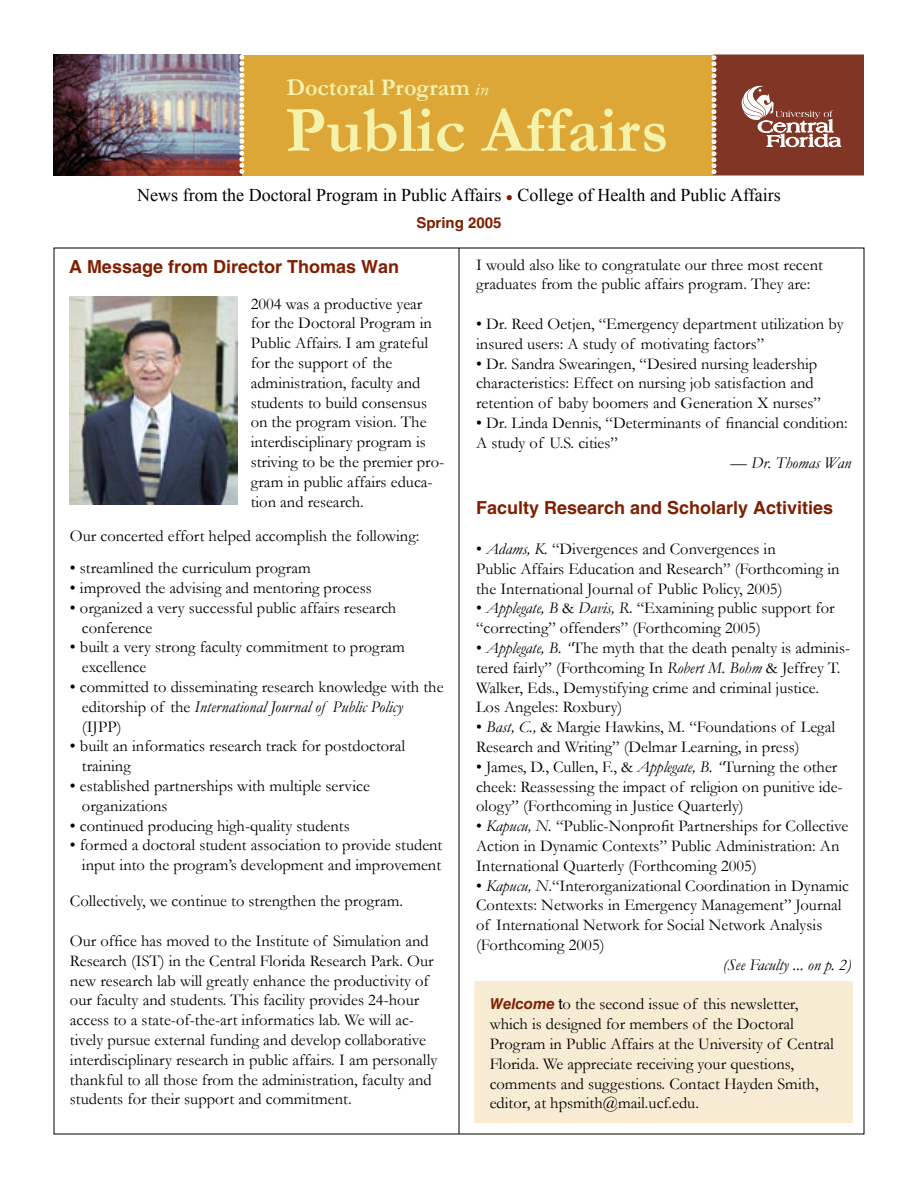
<style>
.page{position:relative;width:918px;height:1188px;background:#fff}
.page>*{position:absolute;margin:0;border:0;box-sizing:border-box;transform-origin:0 0}
.t1{font:700 66px "Garamond";color:#f5f2ac}
.t2{font:700 24px "Garamond";color:#f5f2ac}
.t3{font:18px "Times New Roman";color:#000}
.t4{font:700 18px "Helvetica LT Std";color:#7f1f00}
.t5{font:16.5px/19.8px "Garamond";color:#000}
.t6{font:italic 16.5px "Garamond";color:#000}
.t7{font:700 15px "Helvetica LT Std";color:#7f1f00}
.t8{font:7.5px "Garamond";color:#fff}
.s1{font-family:"Adobe Garamond Pro";font-weight:400;font-style:italic;font-size:18px}
.s2{font-family:"Garamond";font-size:12px;color:#7f1f00}
.s3{font-style:normal}
.s4{font-style:italic}
.s5{font-family:"Helvetica LT Std";font-weight:700;font-style:italic;font-size:15px;color:#7f1f00}
.s6{font-family:"Helvetica LT Std";font-size:15px}
</style>
<div class="page">
<div style="left:242px;top:55px;width:472px;height:121px;background:#dda738"></div>
<div style="left:714px;top:55px;width:149px;height:120px;background:#803525"></div>
<div style="left:713px;top:55px;width:151px;height:121px;border:2px solid #803525"></div>
<img style="left:54px;top:55px;width:183px;height:120px">
<div style="left:475px;top:982px;width:377px;height:140px;background:#f7ebd3"></div>
<div style="left:475px;top:981px;width:377px;height:142px;border:1px solid #ffe9c4"></div>
<svg style="left:237px;top:54px;width:8px;height:122px"></svg>
<hr style="left:459px;top:248px;width:1px;height:886px;background:#000">
<svg style="left:711px;top:54px;width:8px;height:122px"></svg>
<img style="left:70px;top:297px;width:167px;height:207px">
<svg style="left:741px;top:85px;width:100px;height:63px"></svg>
<p class="t8" style="left:241px;top:52px;width:4px">•</p>
<p class="t8" style="left:241px;top:58px;width:4px">•</p>
<p class="t8" style="left:241px;top:64px;width:4px">•</p>
<p class="t8" style="left:241px;top:70px;width:4px">•</p>
<p class="t8" style="left:241px;top:76px;width:4px">•</p>
<p class="t8" style="left:241px;top:82px;width:4px">•</p>
<p class="t8" style="left:241px;top:88px;width:4px">•</p>
<p class="t8" style="left:241px;top:94px;width:4px">•</p>
<p class="t8" style="left:241px;top:100px;width:4px">•</p>
<p class="t8" style="left:241px;top:106px;width:4px">•</p>
<p class="t8" style="left:241px;top:112px;width:4px">•</p>
<p class="t8" style="left:241px;top:118px;width:4px">•</p>
<p class="t8" style="left:241px;top:124px;width:4px">•</p>
<p class="t8" style="left:241px;top:130px;width:4px">•</p>
<p class="t8" style="left:241px;top:136px;width:4px">•</p>
<p class="t8" style="left:241px;top:142px;width:4px">•</p>
<p class="t8" style="left:241px;top:148px;width:4px">•</p>
<p class="t8" style="left:241px;top:154px;width:4px">•</p>
<p class="t8" style="left:241px;top:160px;width:4px">•</p>
<p class="t8" style="left:241px;top:166px;width:4px">•</p>
<p class="t2" style="left:286px;top:71px;width:204px">Doctoral Program <span class="s1">in</span></p>
<p class="t1" style="left:285px;top:85px;width:385px">Public Affairs</p>
<p class="t8" style="left:713px;top:53px;width:4px">•</p>
<p class="t8" style="left:713px;top:59px;width:4px">•</p>
<p class="t8" style="left:713px;top:65px;width:4px">•</p>
<p class="t8" style="left:713px;top:71px;width:4px">•</p>
<p class="t8" style="left:713px;top:77px;width:4px">•</p>
<p class="t8" style="left:713px;top:83px;width:4px">•</p>
<p class="t8" style="left:713px;top:89px;width:4px">•</p>
<p class="t8" style="left:713px;top:95px;width:4px">•</p>
<p class="t8" style="left:713px;top:101px;width:4px">•</p>
<p class="t8" style="left:713px;top:107px;width:4px">•</p>
<p class="t8" style="left:713px;top:113px;width:4px">•</p>
<p class="t8" style="left:713px;top:119px;width:4px">•</p>
<p class="t8" style="left:713px;top:125px;width:4px">•</p>
<p class="t8" style="left:713px;top:131px;width:4px">•</p>
<p class="t8" style="left:713px;top:137px;width:4px">•</p>
<p class="t8" style="left:713px;top:143px;width:4px">•</p>
<p class="t8" style="left:713px;top:149px;width:4px">•</p>
<p class="t8" style="left:713px;top:155px;width:4px">•</p>
<p class="t8" style="left:713px;top:161px;width:4px">•</p>
<p class="t8" style="left:713px;top:167px;width:4px">•</p>
<p class="t3" style="left:137px;top:183px;width:645px">News from the Doctoral Program in Public Affairs <span class="s2">●</span> College of Health and Public Affairs</p>
<p class="t7" style="left:416px;top:214px;width:87px">Spring 2005</p>
<p class="t4" style="left:69px;top:255px;width:332px">A Message from Director Thomas Wan</p>
<p class="t5" style="left:476px;top:254px;width:348px">I would also like to congratulate our three most recent graduates from the public affairs program. They are:</p>
<p class="t5" style="left:476px;top:314px;width:369px">• Dr. Reed Oetjen, “Emergency department utilization by insured users: A study of motivating factors”</p>
<p class="t5" style="left:476px;top:353px;width:343px">• Dr. Sandra Swearingen, “Desired nursing leadership</p>
<p class="t5" style="left:476px;top:373px;width:339px">characteristics: Effect on nursing job satisfaction and</p>
<p class="t5" style="left:476px;top:393px;width:346px">retention of baby boomers and Generation X nurses”</p>
<p class="t5" style="left:476px;top:413px;width:373px">• Dr. Linda Dennis, “Determinants of financial condition:</p>
<p class="t5" style="left:476px;top:432px;width:143px">A study of U.S. cities”</p>
<p class="t6" style="left:731px;top:451px;width:122px"><span class="s3">—</span> Dr. Thomas Wan</p>
<p class="t4" style="left:476px;top:497px;width:359px">Faculty Research and Scholarly Activities</p>
<p class="t5" style="left:476px;top:539px;width:301px">• <span class="s4">Adams, K.</span> “Divergences and Convergences in</p>
<p class="t5" style="left:476px;top:558px;width:365px">Public Affairs Education and Research” (Forthcoming in the International Journal of Public Policy, 2005)</p>
<p class="t5" style="left:476px;top:598px;width:360px">• <span class="s4">Applegate, B</span> &amp; <span class="s4">Davis, R</span>. “Examining public support for “correcting” offenders” (Forthcoming 2005)</p>
<p class="t5" style="left:476px;top:638px;width:376px">• <span class="s4">Applegate, B. “</span>The myth that the death penalty is adminis&shy;tered fairly” (Forthcoming In <span class="s4">Robert M. Bohm</span> &amp; Jeffrey T.<br>Walker, Eds., Demystifying crime and criminal justice.</p>
<p class="t5" style="left:476px;top:697px;width:148px">Los Angeles: Roxbury)</p>
<p class="t5" style="left:476px;top:717px;width:361px">• <span class="s4">Bast, C.,</span> &amp; Margie Hawkins, M. “Foundations of Legal<br>Research and Writing” (Delmar Learning, in press)</p>
<p class="t5" style="left:476px;top:756px;width:368px">• James, D., Cullen, F., &amp; <span class="s4">Applegate, B. “</span>Turning the other cheek: Reassessing the impact of religion on punitive ide&shy;ology” (Forthcoming in Justice Quarterly)</p>
<p class="t5" style="left:476px;top:816px;width:374px">• <span class="s4">Kapucu, N.</span> “Public-Nonprofit Partnerships for Collective<br>Action in Dynamic Contexts” Public Administration: An<br>International Quarterly (Forthcoming 2005)</p>
<p class="t5" style="left:476px;top:875px;width:375px">• <span class="s4">Kapucu, N</span>.“Interorganizational Coordination in Dynamic Contexts: Networks in Emergency Management” Journal of International Network for Social Network Analysis (Forthcoming 2005)</p>
<p class="t6" style="left:723px;top:954px;width:130px">(See Faculty ... on p. 2)</p>
<p class="t5" style="left:251px;top:293px;width:183px">2004 was a productive year for the Doctoral Program in<br>Public Affairs. I am grateful for the support of the</p>
<p class="t5" style="left:251px;top:372px;width:195px">administration, faculty and students to build consensus on the program vision. The interdisciplinary program is striving to be the premier pro&shy;gram in public affairs educa&shy;tion and research.</p>
<p class="t5" style="left:70px;top:526px;width:351px">Our concerted effort helped accomplish the following:</p>
<p class="t5" style="left:70px;top:558px;width:242px">• streamlined the curriculum program</p>
<p class="t5" style="left:70px;top:577px;width:303px">• improved the advising and mentoring process</p>
<p class="t5" style="left:82px;top:597px;width:316px;text-indent:-12px">• organized a very successful public affairs research conference</p>
<p class="t5" style="left:70px;top:637px;width:336px">• built a very strong faculty commitment to program</p>
<p class="t5" style="left:82px;top:657px;width:66px">excellence</p>
<p class="t5" style="left:82px;top:676px;width:363px;text-indent:-12px">• committed to disseminating research knowledge with the editorship of the <span class="s4">International Journal of Public Policy </span>(IJPP)</p>
<p class="t5" style="left:70px;top:736px;width:337px">• built an informatics research track for postdoctoral</p>
<p class="t5" style="left:82px;top:756px;width:50px">training</p>
<p class="t5" style="left:70px;top:775px;width:301px">• established partnerships with multiple service</p>
<p class="t5" style="left:82px;top:795px;width:87px">organizations</p>
<p class="t5" style="left:70px;top:815px;width:281px">• continued producing high-quality students</p>
<p class="t5" style="left:70px;top:835px;width:374px">• formed a doctoral student association to provide student</p>
<p class="t5" style="left:82px;top:855px;width:361px">input into the program’s development and improvement</p>
<p class="t5" style="left:70px;top:891px;width:335px">Collectively, we continue to strengthen the program.</p>
<p class="t5" style="left:70px;top:931px;width:369px">Our office has moved to the Institute of Simulation and Research (IST) in the Central Florida Research Park. Our new research lab will greatly enhance the productivity of our faculty and students. This facility provides 24-hour access to a state-of-the-art informatics lab. We will ac&shy;tively pursue external funding and develop collaborative interdisciplinary research in public affairs. I am personally thankful to all those from the administration, faculty and students for their support and commitment.</p>
<p class="t5" style="left:490px;top:994px;width:346px"><span class="s5">Welcome</span> <span class="s6">t</span>o the second issue of this newsletter, which is designed for members of the Doctoral Program in Public Affairs at the University of Central Florida. We appreciate receiving your questions, comments and suggestions. Contact Hayden Smith, editor, at hpsmith@mail.ucf.edu.</p>
</div>
